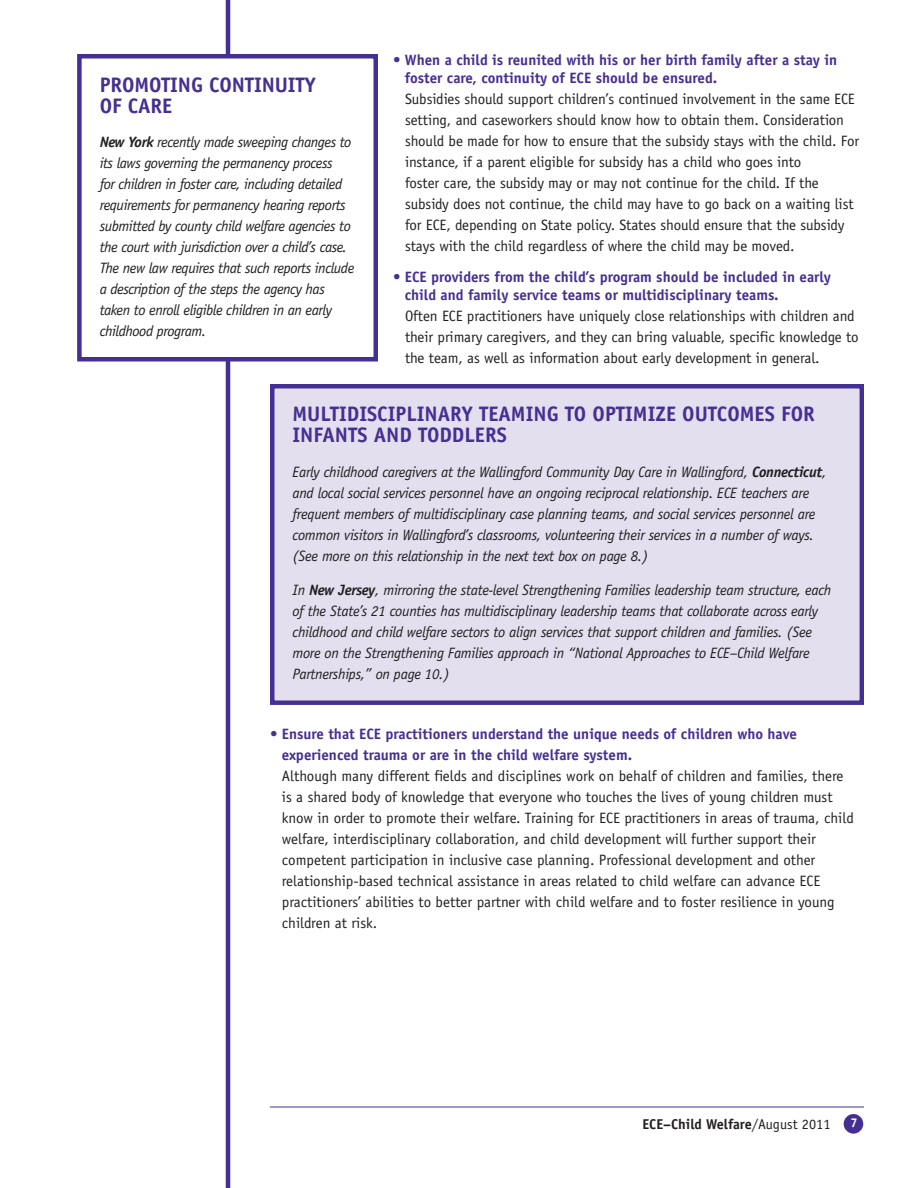
<style>
.page{position:relative;width:918px;height:1188px;background:#fff}
.page>*{position:absolute;margin:0;border:0;box-sizing:border-box;transform-origin:0 0}
.t1{font:700 21px/21px "Officina Sans";color:#462f92}
.t2{font:15px/21px "Officina Sans";letter-spacing:-.005em;color:#231f20}
.t3{font:italic 15px/21px "Officina Sans";letter-spacing:-.02em;color:#231f20}
.t4{font:700 15px/18px "Officina Sans";color:#462f92}
.t5{font:700 14.25px "Officina Sans";color:#231f20}
.t6{font:700 12.75px "Officina Sans";color:#fff}
.s1{font-weight:700}
.s2{font-weight:700;color:#462f92}
.s3{font-weight:400}
</style>
<div class="page">
<div style="left:844px;top:1114px;width:19px;height:20px;background:#462f92;border-radius:50%"></div>
<hr style="left:226px;top:0;width:4px;height:1188px;background:#462f92">
<hr style="left:270px;top:1107px;width:594px;height:1px;background:#462f92">
<div style="left:274px;top:388px;width:586px;height:312px;background:#e3dfef"></div>
<div style="left:270px;top:384px;width:594px;height:321px;border:4px solid #462f92"></div>
<div style="left:82px;top:58px;width:292px;height:299px;background:#fff"></div>
<div style="left:77px;top:54px;width:301px;height:308px;border:4px solid #462f92"></div>
<h3 class="t1" style="left:100px;top:76px;width:218px">PROMOTING CONTINUITY<br>OF CARE</h3>
<p class="t3" style="left:100px;top:133px;width:256px"><span class="s1">New York</span> recently made sweeping changes to its laws governing the permanency process<br>for children in foster care, including detailed requirements for permanency hearing reports submitted by county child welfare agencies to the court with jurisdiction over a child’s case.<br>The new law requires that such reports include a description of the steps the agency has taken to enroll eligible children in an early childhood program.</p>
<p class="t4" style="left:405px;top:52px;width:434px;text-indent:-12px">• When a child is reunited with his or her birth family after a stay in foster care, continuity of ECE should be ensured.</p>
<p class="t2" style="left:405px;top:90px;width:456px">Subsidies should support children’s continued involvement in the same ECE setting, and caseworkers should know how to obtain them. Consideration should be made for how to ensure that the subsidy stays with the child. For instance, if a parent eligible for subsidy has a child who goes into<br>foster care, the subsidy may or may not continue for the child. If the subsidy does not continue, the child may have to go back on a waiting list for ECE, depending on State policy. States should ensure that the subsidy stays with the child regardless of where the child may be moved.</p>
<p class="t4" style="left:405px;top:270px;width:428px;text-indent:-12px">• ECE providers from the child’s program should be included in early child and family service teams or multidisciplinary teams.</p>
<p class="t2" style="left:405px;top:307px;width:455px">Often ECE practitioners have uniquely close relationships with children and their primary caregivers, and they can bring valuable, specific knowledge to the team, as well as information about early development in general.</p>
<h3 class="t1" style="left:293px;top:406px;width:524px">MULTIDISCIPLINARY TEAMING TO OPTIMIZE OUTCOMES FOR<br>INFANTS AND TODDLERS</h3>
<p class="t3" style="left:293px;top:463px;width:536px">Early childhood caregivers at the Wallingford Community Day Care in Wallingford, <span class="s1">Connecticut</span>, and local social services personnel have an ongoing reciprocal relationship. ECE teachers are frequent members of multidisciplinary case planning teams, and social services personnel are common visitors in Wallingford’s classrooms, volunteering their services in a number of ways. (See more on this relationship in the next text box on page 8.)</p>
<p class="t3" style="left:293px;top:581px;width:540px">In <span class="s1">New Jersey</span>, mirroring the state-level Strengthening Families leadership team structure, each of the State’s 21 counties has multidisciplinary leadership teams that collaborate across early childhood and child welfare sectors to align services that support children and families. (See more on the Strengthening Families approach in “National Approaches to ECE–Child Welfare Partnerships,” on page 10.)</p>
<p class="t2" style="left:282px;top:725px;width:574px;text-indent:-12px"><span class="s2">• Ensure that ECE practitioners understand the unique needs of children who have experienced trauma or are in the child welfare system.<br></span>Although many different fields and disciplines work on behalf of children and families, there is a shared body of knowledge that everyone who touches the lives of young children must know in order to promote their welfare. Training for ECE practitioners in areas of trauma, child welfare, interdisciplinary collaboration, and child development will further support their competent participation in inclusive case planning. Professional development and other relationship-based technical assistance in areas related to child welfare can advance ECE practitioners’ abilities to better partner with child welfare and to foster resilience in young children at risk.</p>
<p class="t5" style="left:642px;top:1118px;width:190px">ECE –Child Welfare<span class="s3">/August 2011</span></p>
<p class="t6" style="left:850px;top:1118px;width:9px">7</p>
</div>
